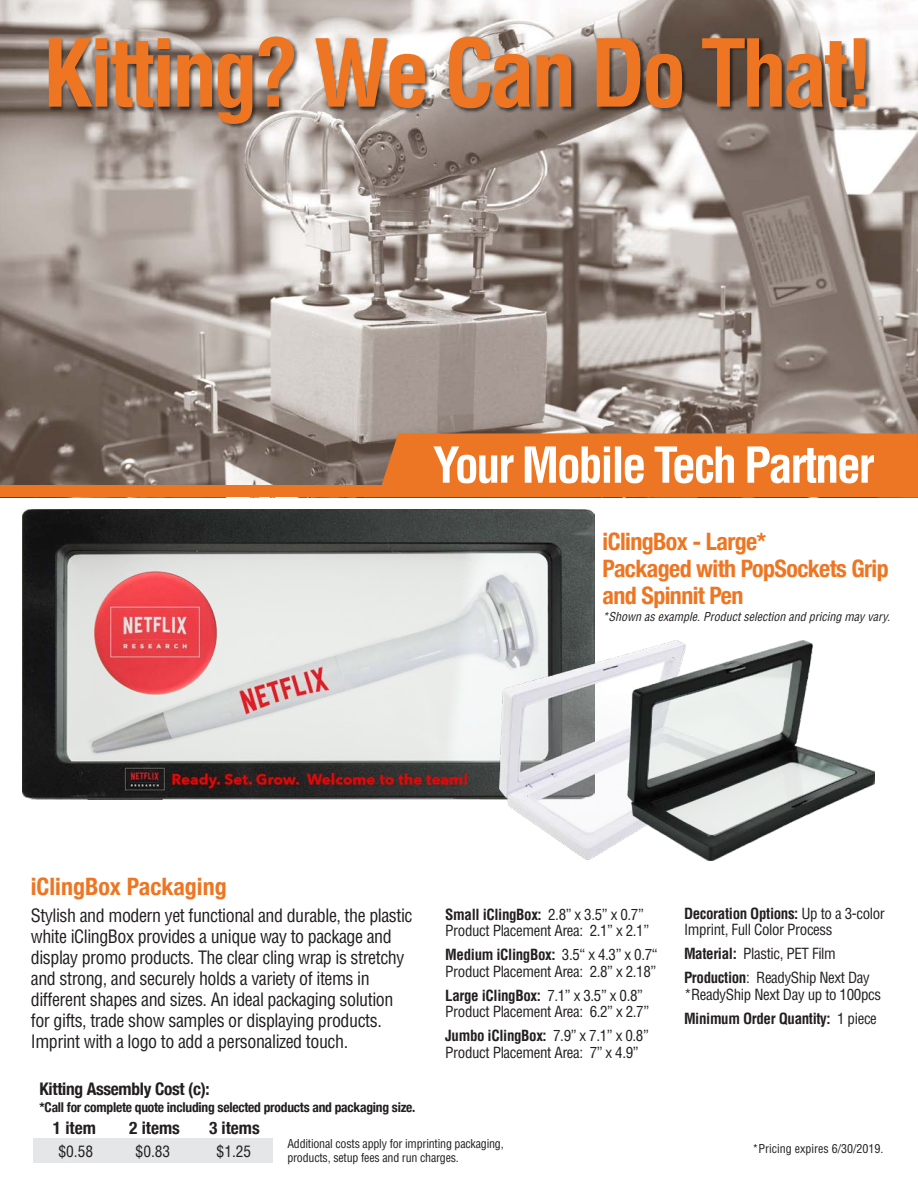
<style>
.page{position:relative;width:918px;height:1188px;background:#fff}
.page>*{position:absolute;margin:0;border:0;box-sizing:border-box;transform-origin:0 0}
.t1{font:700 condensed 91.2px "Helvetica LT Std";letter-spacing:-.05em;color:#ee7623}
.t2{font:700 condensed 24px/27px "Helvetica Neue";letter-spacing:-.025em;color:#ee7623}
.t3{font:700 condensed 24px "Helvetica Neue";color:#ee7623}
.t4{font:condensed 18px/21px "Helvetica LT Std";letter-spacing:-.025em;color:#231f20}
.t5{font:700 condensed 17.4px "Helvetica Neue";letter-spacing:-.015em;color:#231f20}
.t6{font:condensed 15.45px "Helvetica LT Std";color:#231f20}
.t7{font:condensed 15px/16.5px "Helvetica LT Std";letter-spacing:-.025em;color:#231f20}
.t8{font:700 condensed 13.5px "Helvetica Neue";letter-spacing:-.015em;color:#231f20}
.t9{font:condensed 12px/14.4px "Helvetica LT Std";letter-spacing:-.015em;color:#231f20}
.t10{font:italic condensed 12px "Helvetica LT Std";color:#231f20}
.s1{font-weight:700}
</style>
<div class="page">
<img style="left:0;top:0;width:918px;height:486px">
<div style="left:34px;top:1138px;width:239px;height:25px;background:#e5e6e7"></div>
<img style="left:40px;top:30px;width:837px;height:106px">
<div style="left:0;top:486px;width:918px;height:11px;background:#ee7623"></div>
<svg style="left:379px;top:433px;width:539px;height:53px"></svg>
<img style="left:22px;top:509px;width:572px;height:291px">
<img style="left:500px;top:641px;width:374px;height:220px">
<h1 class="t1" style="left:43px;top:16px;width:834px">Kitting? We Can Do That!</h1>
<h2 class="t2" style="left:603px;top:526px;width:288px">iClingBox - Large*<br>Packaged with PopSockets Grip and Spinnit Pen</h2>
<p class="t10" style="left:603px;top:609px;width:289px">*Shown as example. Product selection and pricing may vary.</p>
<h2 class="t3" style="left:31px;top:866px;width:197px">iClingBox Packaging</h2>
<p class="t4" style="left:31px;top:905px;width:383px">Stylish and modern yet functional and durable, the plastic white iClingBox provides a unique way to package and display promo products. The clear cling wrap is stretchy and strong, and securely holds a variety of items in different shapes and sizes. An ideal packaging solution for gifts, trade show samples or displaying products.<br>Imprint with a logo to add a personalized touch.</p>
<p class="t7" style="left:684px;top:905px;width:202px"><span class="s1">Decoration Options:</span> Up to a 3-color<br>Imprint, Full Color Process</p>
<p class="t7" style="left:445px;top:906px;width:205px"><span class="s1">Small iClingBox:</span> 2.8” x 3.5” x 0.7”<br>Product Placement Area: 2.1” x 2.1”</p>
<p class="t7" style="left:445px;top:946px;width:214px"><span class="s1">Medium iClingBox:</span> 3.5“ x 4.3” x 0.7“<br>Product Placement Area: 2.8” x 2.18”</p>
<p class="t7" style="left:445px;top:987px;width:205px"><span class="s1">Large iClingBox:</span> 7.1” x 3.5” x 0.8”<br>Product Placement Area: 6.2” x 2.7”</p>
<p class="t7" style="left:445px;top:1027px;width:205px"><span class="s1">Jumbo iClingBox:</span> 7.9” x 7.1” x 0.8”<br>Product Placement Area: 7” x 4.9”</p>
<p class="t7" style="left:684px;top:941px;width:187px;line-height:24px"><span class="s1">Material:</span> Plastic, PET Film<br><span class="s1">Production</span>: ReadyShip Next Day</p>
<p class="t7" style="left:684px;top:982px;width:199px;line-height:24px">*ReadyShip Next Day up to 100pcs<br><span class="s1">Minimum Order Quantity:</span> 1 piece</p>
<p class="t5" style="left:40px;top:1075px;width:172px">Kitting Assembly Cost (c):</p>
<p class="t8" style="left:40px;top:1096px;width:377px">*Call for complete quote including selected products and packaging size.</p>
<p class="t9" style="left:287px;top:1136px;width:218px">Additional costs apply for imprinting packaging, products, setup fees and run charges.</p>
<p class="t5" style="left:53px;top:1114px;width:44px">1 item</p>
<p class="t5" style="left:129px;top:1114px;width:52px">2 items</p>
<p class="t5" style="left:209px;top:1114px;width:52px">3 items</p>
<p class="t6" style="left:58px;top:1142px;width:36px">$0.58</p>
<p class="t6" style="left:136px;top:1142px;width:36px">$0.83</p>
<p class="t6" style="left:217px;top:1142px;width:36px">$1.25</p>
<p class="t9" style="left:752px;top:1142px;width:132px">*Pricing expires 6/30/2019.</p>
</div>
